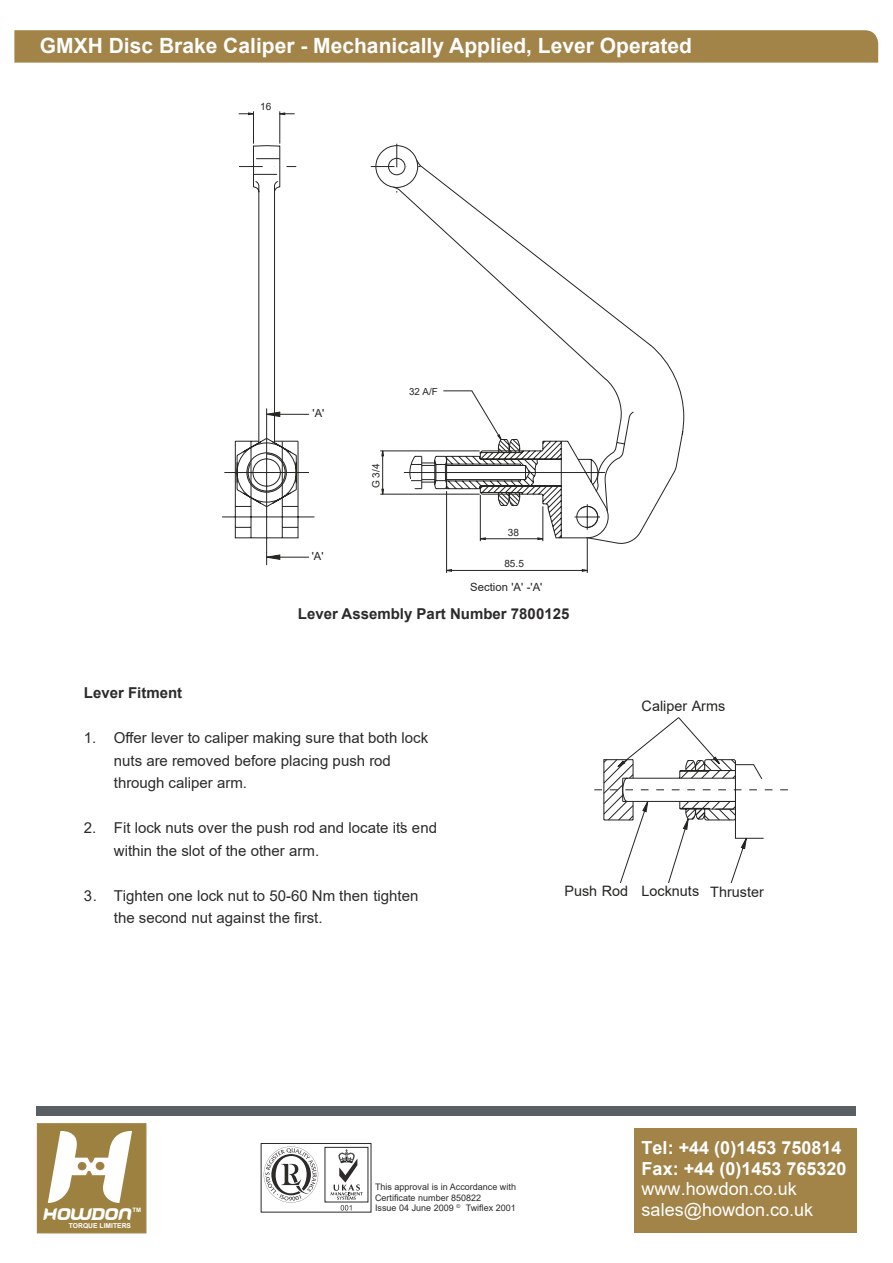
<style>
.page{position:relative;width:893px;height:1263px;background:#fff}
.page>*{position:absolute;margin:0;border:0;box-sizing:border-box;transform-origin:0 0}
.t1{font:96px "Cyrivendell";color:#fff}
.t2{font:700 21px "Arial";color:#fefefe}
.t3{font:700 18px/20.7px "Arial";color:#fff}
.t4{font:18px "Arial";color:#fff}
.t5{font:15.75px "Cyrivendell";color:#fff}
.t6{font:15px/22.5px "Arial";color:#2c2b2a}
.t7{font:700 15px "Arial";color:#2c2b2a}
.t8{font:14.4px "Arial";color:#242421}
.t9{font:11.25px "Arial";color:#242421}
.t10{font:11.1px "Arial";color:#242421}
.t11{font:10.05px "Arial";color:#242421}
.t12{font:9.75px "Arial";color:#242421}
.t13{font:9px/10.5px "Arial";color:#2c2b2a}
.t14{font:700 6.75px "Arial";color:#fff}
.t15{font:700 6px "Arial";color:#fff}
</style>
<div class="page">
<div style="left:14px;top:30px;width:864px;height:33px;background:#a28348"></div>
<svg style="left:236px;top:440px;width:2px;height:99px"></svg>
<svg style="left:248px;top:113px;width:437px;height:460px"></svg>
<svg style="left:594px;top:717px;width:194px;height:166px"></svg>
<svg style="left:264px;top:1146px;width:54px;height:57px"></svg>
<svg style="left:331px;top:1149px;width:32px;height:61px"></svg>
<div style="left:261px;top:1143px;width:110px;height:69px;border:1px solid #2c2b2a"></div>
<div style="left:634px;top:1129px;width:223px;height:104px;background:#a28348"></div>
<div style="left:37px;top:1107px;width:819px;height:9px;background:#5a5f63"></div>
<div style="left:37px;top:1123px;width:109px;height:110px;background:#9d8141"></div>
<div style="left:78px;top:1162px;width:8px;height:8px;background:#9d8141;border:2px solid #a28348;border-radius:50%"></div>
<div style="left:96px;top:1162px;width:8px;height:8px;background:#9d8141;border:2px solid #a28348;border-radius:50%"></div>
<h2 class="t2" style="left:40px;top:37px;width:654px">GMXH Disc Brake Caliper - Mechanically Applied, Lever Operated</h2>
<p class="t11" style="left:260px;top:103px;width:13px">16</p>
<p class="t10" style="left:313px;top:408px;width:13px">'A'</p>
<p class="t10" style="left:312px;top:552px;width:13px">'A'</p>
<p class="t11" style="left:372px;top:488px;width:26px;rotate:-90deg">G 3/4</p>
<p class="t12" style="left:409px;top:388px;width:30px">32 A/F</p>
<p class="t11" style="left:508px;top:529px;width:13px">38</p>
<p class="t11" style="left:504px;top:560px;width:21px">85.5</p>
<p class="t9" style="left:470px;top:583px;width:74px">Section 'A' -'A'</p>
<p class="t7" style="left:298px;top:608px;width:273px">Lever Assembly Part Number 7800125</p>
<p class="t7" style="left:84px;top:687px;width:100px">Lever Fitment</p>
<p class="t6" style="left:114px;top:728px;width:316px;text-indent:-30px">1. Offer lever to caliper making sure that both lock nuts are removed before placing push rod through caliper arm.</p>
<p class="t6" style="left:114px;top:818px;width:325px;text-indent:-30px">2. Fit lock nuts over the push rod and locate it’s end within the slot of the other arm.</p>
<p class="t6" style="left:114px;top:886px;width:306px;text-indent:-30px">3. Tighten one lock nut to 50-60 Nm then tighten the second nut against the first.</p>
<p class="t8" style="left:642px;top:700px;width:85px">Caliper Arms</p>
<p class="t8" style="left:564px;top:886px;width:201px">Push Rod Locknuts Thruster</p>
<h1 class="t1" style="left:44px;top:1107px;width:83px">H</h1>
<p class="t3" style="left:642px;top:1139px;width:206px">Tel: +44 (0)1453 750814<br>Fax: +44 (0)1453 765320</p>
<p class="t4" style="left:642px;top:1182px;width:157px">www.howdon.co.uk</p>
<p class="t13" style="left:375px;top:1183px;width:142px">This approval is in Accordance with<br>Certificate number 850822<br>Issue 04 June 2009 <sup>©</sup> Twiflex 2001</p>
<p class="t15" style="left:133px;top:1208px;width:10px">TM</p>
<p class="t4" style="left:642px;top:1203px;width:173px">sales@howdon.co.uk</p>
<p class="t5" style="left:43px;top:1204px;width:89px">HOWDON</p>
<p class="t14" style="left:69px;top:1223px;width:64px">TORQUE LIMITERS</p>
</div>
